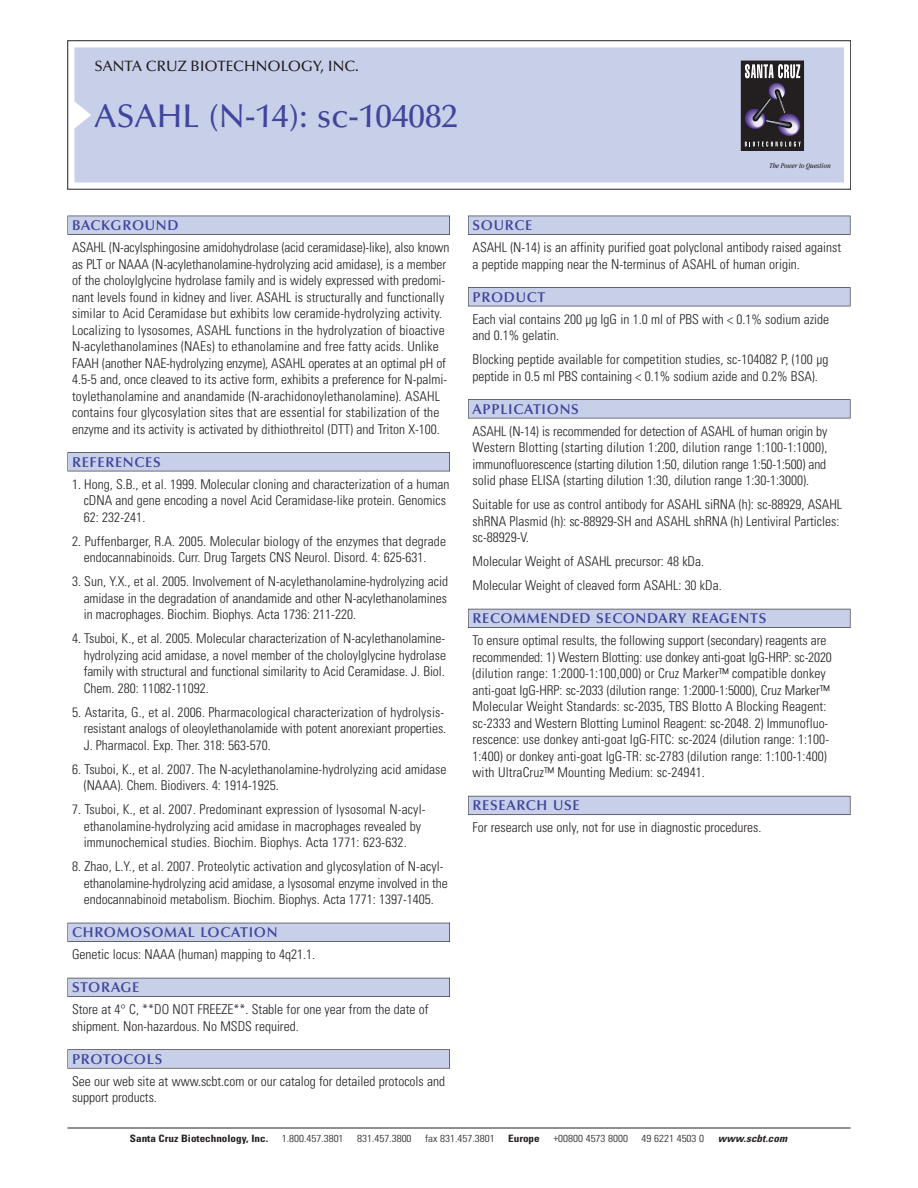
<style>
.page{position:relative;width:918px;height:1188px;background:#fff}
.page>*{position:absolute;margin:0;border:0;box-sizing:border-box;transform-origin:0 0}
.t1{font:500 33px "Optima";color:#41459c}
.t2{font:500 15px "Optima";color:#231f20}
.t3{font:600 14.25px "Optima";letter-spacing:.05em;color:#41459c}
.t4{font:300 condensed 13.5px/16.5px "Univers";color:#231f20}
.t5{font:300 condensed 10.2px "Univers";color:#231f20;scale:1.1 1}
.t6{font:700 condensed 10.2px "Univers";color:#231f20;scale:1.1 1}
.t7{font:italic 700 condensed 10.2px "Univers";color:#231f20;scale:1.1 1}
.t8{font:italic condensed 7.5px "Garamond";color:#231f20}
</style>
<div class="page">
<div style="left:74px;top:47px;width:770px;height:135px;background:#c7cfe9"></div>
<div style="left:741px;top:61px;width:62px;height:89px;background:#231f20"></div>
<div style="left:741px;top:61px;width:63px;height:90px;border:1px solid #231f20"></div>
<svg style="left:741px;top:64px;width:64px;height:83px"></svg>
<div style="left:68px;top:216px;width:382px;height:19px;background:#64636a"></div>
<div style="left:68px;top:216px;width:381px;height:18px;background:#c7cfe9"></div>
<div style="left:68px;top:452px;width:382px;height:19px;background:#64636a"></div>
<div style="left:68px;top:453px;width:381px;height:18px;background:#c7cfe9"></div>
<div style="left:68px;top:923px;width:382px;height:19px;background:#63636c"></div>
<div style="left:68px;top:923px;width:381px;height:18px;background:#c7cfe9"></div>
<div style="left:68px;top:978px;width:382px;height:19px;background:#63646e"></div>
<div style="left:68px;top:978px;width:381px;height:18px;background:#c7cfe9"></div>
<svg style="left:68px;top:1049px;width:382px;height:20px"></svg>
<div style="left:68px;top:1050px;width:381px;height:18px;background:#c7cfe9"></div>
<div style="left:468px;top:216px;width:382px;height:19px;background:#64636a"></div>
<div style="left:468px;top:216px;width:382px;height:18px;background:#c7cfe9"></div>
<div style="left:468px;top:287px;width:382px;height:19px;background:#64636a"></div>
<div style="left:468px;top:288px;width:382px;height:18px;background:#c7cfe9"></div>
<div style="left:468px;top:399px;width:382px;height:19px;background:#67666b"></div>
<div style="left:468px;top:400px;width:382px;height:18px;background:#c7cfe9"></div>
<div style="left:468px;top:609px;width:382px;height:19px;background:#63646e"></div>
<div style="left:468px;top:609px;width:382px;height:18px;background:#c7cfe9"></div>
<div style="left:468px;top:796px;width:382px;height:19px;background:#696a75"></div>
<div style="left:468px;top:796px;width:382px;height:18px;background:#c7cfe9"></div>
<hr style="left:68px;top:1128px;width:782px;height:1px;background:#231f20">
<p class="t2" style="left:94px;top:60px;width:266px">SANTA CRUZ BIOTECHNOLOGY, INC.</p>
<h1 class="t1" style="left:94px;top:102px;width:365px">ASAHL (N-14): sc-104082</h1>
<p class="t8" style="left:769px;top:163px;width:63px">The Power to Question</p>
<p class="t3" style="left:72px;top:219px;width:108px">BACKGROUND</p>
<p class="t4" style="left:72px;top:240px;width:379px">ASAHL (N-acylsphingosine amidohydrolase (acid ceramidase)-like), also known as PLT or NAAA (N-acylethanolamine-hydrolyzing acid amidase), is a member of the choloylglycine hydrolase family and is widely expressed with predomi&shy;nant levels found in kidney and liver. ASAHL is structurally and functionally similar to Acid Ceramidase but exhibits low ceramide-hydrolyzing activity.<br>Localizing to lysosomes, ASAHL functions in the hydrolyzation of bioactive N-acylethanolamines (NAEs) to ethanolamine and free fatty acids. Unlike FAAH (another NAE-hydrolyzing enzyme), ASAHL operates at an optimal pH of 4.5-5 and, once cleaved to its active form, exhibits a preference for N-palmi&shy;toylethanolamine and anandamide (N-arachidonoylethanolamine). ASAHL contains four glycosylation sites that are essential for stabilization of the enzyme and its activity is activated by dithiothreitol (DTT) and Triton X-100.</p>
<p class="t3" style="left:72px;top:456px;width:90px">REFERENCES</p>
<p class="t4" style="left:84px;top:477px;width:367px;text-indent:-12px">1. Hong, S.B., et al. 1999. Molecular cloning and characterization of a human cDNA and gene encoding a novel Acid Ceramidase-like protein. Genomics<br>62: 232-241.</p>
<p class="t4" style="left:72px;top:534px;width:376px;text-align:center">2. Puffenbarger, R.A. 2005. Molecular biology of the enzymes that degrade endocannabinoids. Curr. Drug Targets CNS Neurol. Disord. 4: 625-631.</p>
<p class="t4" style="left:84px;top:574px;width:366px;text-align:justify;text-indent:-12px">3. Sun, Y.X., et al. 2005. Involvement of N-acylethanolamine-hydrolyzing acid amidase in the degradation of anandamide and other N-acylethanolamines in macrophages. Biochim. Biophys. Acta 1736: 211-220.</p>
<p class="t4" style="left:84px;top:631px;width:364px;text-align:justify;text-indent:-12px">4. Tsuboi, K., et al. 2005. Molecular characterization of N-acylethanolamine&shy;hydrolyzing acid amidase, a novel member of the choloylglycine hydrolase family with structural and functional similarity to Acid Ceramidase. J. Biol.<br>Chem. 280: 11082-11092.</p>
<p class="t4" style="left:84px;top:705px;width:364px;text-indent:-12px">5. Astarita, G., et al. 2006. Pharmacological characterization of hydrolysis&shy;resistant analogs of oleoylethanolamide with potent anorexiant properties.<br>J. Pharmacol. Exp. Ther. 318: 563-570.</p>
<p class="t4" style="left:84px;top:762px;width:364px;text-indent:-12px">6. Tsuboi, K., et al. 2007. The N-acylethanolamine-hydrolyzing acid amidase (NAAA). Chem. Biodivers. 4: 1914-1925.</p>
<p class="t4" style="left:72px;top:802px;width:355px;text-align:center">7. Tsuboi, K., et al. 2007. Predominant expression of lysosomal N-acyl&shy;ethanolamine-hydrolyzing acid amidase in macrophages revealed by immunochemical studies. Biochim. Biophys. Acta 1771: 623-632.</p>
<p class="t4" style="left:84px;top:859px;width:366px;text-indent:-12px">8. Zhao, L.Y., et al. 2007. Proteolytic activation and glycosylation of N-acyl&shy;ethanolamine-hydrolyzing acid amidase, a lysosomal enzyme involved in the endocannabinoid metabolism. Biochim. Biophys. Acta 1771: 1397-1405.</p>
<p class="t3" style="left:72px;top:926px;width:207px">CHROMOSOMAL LOCATION</p>
<p class="t4" style="left:72px;top:948px;width:245px">Genetic locus: NAAA (human) mapping to 4q21.1.</p>
<p class="t3" style="left:72px;top:981px;width:69px">STORAGE</p>
<p class="t4" style="left:72px;top:1003px;width:358px">Store at 4° C, **DO NOT FREEZE**. Stable for one year from the date of shipment. Non-hazardous. No MSDS required.</p>
<p class="t3" style="left:72px;top:1053px;width:92px">PROTOCOLS</p>
<p class="t4" style="left:72px;top:1074px;width:375px">See our web site at www.scbt.com or our catalog for detailed protocols and support products.</p>
<p class="t3" style="left:473px;top:219px;width:61px">SOURCE</p>
<p class="t4" style="left:473px;top:240px;width:370px">ASAHL (N-14) is an affinity purified goat polyclonal antibody raised against a peptide mapping near the N-terminus of ASAHL of human origin.</p>
<p class="t3" style="left:473px;top:291px;width:74px">PRODUCT</p>
<p class="t4" style="left:473px;top:312px;width:358px">Each vial contains 200 µg IgG in 1.0 ml of PBS with &lt; 0.1% sodium azide and 0.1% gelatin.</p>
<p class="t4" style="left:473px;top:352px;width:357px">Blocking peptide available for competition studies, sc-104082 P, (100 µg peptide in 0.5 ml PBS containing &lt; 0.1% sodium azide and 0.2% BSA).</p>
<p class="t3" style="left:473px;top:403px;width:108px">APPLICATIONS</p>
<p class="t4" style="left:473px;top:424px;width:356px;text-align:justify">ASAHL (N-14) is recommended for detection of ASAHL of human origin by Western Blotting (starting dilution 1:200, dilution range 1:100-1:1000), immunofluorescence (starting dilution 1:50, dilution range 1:50-1:500) and solid phase ELISA (starting dilution 1:30, dilution range 1:30-1:3000).</p>
<p class="t4" style="left:473px;top:498px;width:371px">Suitable for use as control antibody for ASAHL siRNA (h): sc-88929, ASAHL shRNA Plasmid (h): sc-88929-SH and ASAHL shRNA (h) Lentiviral Particles: sc-88929-V.</p>
<p class="t4" style="left:473px;top:551px;width:251px;line-height:24px">Molecular Weight of ASAHL precursor: 48 kDa.<br>Molecular Weight of cleaved form ASAHL: 30 kDa.</p>
<p class="t3" style="left:473px;top:612px;width:295px">RECOMMENDED SECONDARY REAGENTS</p>
<p class="t4" style="left:473px;top:634px;width:361px">To ensure optimal results, the following support (secondary) reagents are recommended: 1) Western Blotting: use donkey anti-goat IgG-HRP: sc-2020 (dilution range: 1:2000-1:100,000) or Cruz Marker™ compatible donkey anti-goat IgG-HRP: sc-2033 (dilution range: 1:2000-1:5000), Cruz Marker™ Molecular Weight Standards: sc-2035, TBS Blotto A Blocking Reagent: sc-2333 and Western Blotting Luminol Reagent: sc-2048. 2) Immunofluo&shy;rescence: use donkey anti-goat IgG-FITC: sc-2024 (dilution range: 1:100- 1:400) or donkey anti-goat IgG-TR: sc-2783 (dilution range: 1:100-1:400) with UltraCruz™ Mounting Medium: sc-24941.</p>
<p class="t3" style="left:473px;top:799px;width:109px">RESEARCH USE</p>
<p class="t4" style="left:473px;top:821px;width:290px">For research use only, not for use in diagnostic procedures.</p>
<p class="t6" style="left:130px;top:1135px;width:127px">Santa Cruz Biotechnology, Inc.</p>
<p class="t5" style="left:282px;top:1135px;width:58px">1.800.457.3801</p>
<p class="t5" style="left:357px;top:1135px;width:51px">831.457.3800</p>
<p class="t5" style="left:425px;top:1135px;width:65px">fax 831.457.3801</p>
<p class="t6" style="left:508px;top:1135px;width:30px">Europe</p>
<p class="t5" style="left:553px;top:1135px;width:69px">+00800 4573 8000</p>
<p class="t5" style="left:642px;top:1135px;width:58px">49 6221 4503 0</p>
<p class="t7" style="left:718px;top:1135px;width:67px">www.scbt.com</p>
</div>
